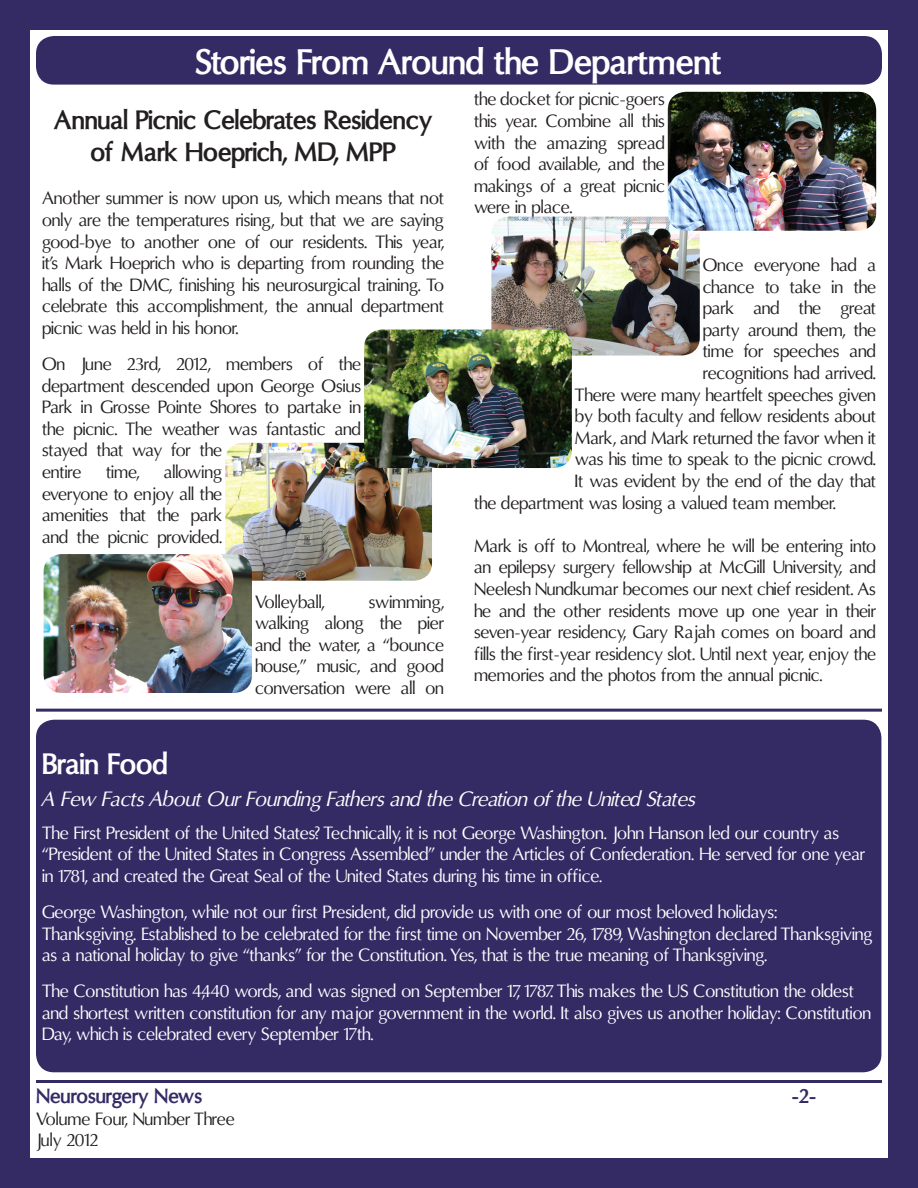
<style>
.page{position:relative;width:918px;height:1188px;background:#fff}
.page>*{position:absolute;margin:0;border:0;box-sizing:border-box;transform-origin:0 0}
.t1{font:700 36px "Oregon LDO";color:#fff}
.t2{font:700 30px "Oregon LDO";color:#fff}
.t3{font:700 27px/32.4px "Oregon LDO";color:#231f20;text-align:center}
.t4{font:italic 21px "Oregon LDO";color:#fff}
.t5{font:700 21px "Oregon LDO";color:#342b65}
.t6{font:18px/21.6px "Oregon LDO";color:#231f20;text-align:justify}
.t7{font:18px/21.6px "Oregon LDO";color:#fff}
</style>
<div class="page">
<hr style="left:36px;top:1080px;width:846px;height:3px;background:#342b65">
<hr style="left:36px;top:709px;width:846px;height:3px;background:#342b65">
<div style="left:0;top:0;width:918px;height:1188px;border:30px solid #342b65"></div>
<svg style="left:917px;top:0;width:1px;height:1188px"></svg>
<div style="left:36px;top:36px;width:846px;height:49px;background:#342b65;border-radius:18px"></div>
<div style="left:36px;top:720px;width:845px;height:352px;background:#342b65;border-radius:18px"></div>
<img style="left:491px;top:217px;width:209px;height:139px">
<img style="left:225px;top:443px;width:207px;height:138px">
<img style="left:44px;top:554px;width:208px;height:139px">
<img style="left:668px;top:92px;width:208px;height:139px">
<img style="left:364px;top:330px;width:208px;height:138px">
<p class="t1" style="left:195px;top:41px;width:527px">Stories From Around the Department</p>
<p class="t3" style="left:54px;top:104px;width:380px">Annual Picnic Celebrates Residency of Mark Hoeprich, MD, MPP</p>
<p class="t6" style="left:42px;top:188px;width:403px">Another summer is now upon us, which means that not only are the temperatures rising, but that we are saying good-bye to another one of our residents. This year, it’s Mark Hoeprich who is departing from rounding the halls of the DMC, finishing his neurosurgical training. To celebrate this accomplishment, the annual department picnic was held in his honor.</p>
<p class="t6" style="left:42px;top:354px;width:321px;text-align:left">On June 23rd, 2012, members of the department descended upon George Osius<br>Park in Grosse Pointe Shores to partake in the picnic. The weather was fantastic and stayed that way for the<br>entire</p>
<p class="t6" style="left:42px;top:462px;width:182px;text-indent:122px">allowing everyone to enjoy all the amenities that the park and the picnic provided.</p>
<p class="t6" style="left:106px;top:462px;width:35px">time,</p>
<p class="t6" style="left:255px;top:591px;width:71px">Volleyball,</p>
<p class="t6" style="left:255px;top:591px;width:191px;text-indent:114px">swimming, walking along the pier and the water, a “bounce house,” music, and good conversation were all on</p>
<p class="t6" style="left:474px;top:89px;width:192px">the docket for picnic-goers this year. Combine all this with the amazing spread of food available, and the makings of a great picnic were in place.</p>
<p class="t6" style="left:703px;top:255px;width:175px">Once everyone had a</p>
<p class="t6" style="left:703px;top:276px;width:175px">chance to take in the</p>
<p class="t6" style="left:703px;top:298px;width:175px">park and the great</p>
<p class="t6" style="left:703px;top:319px;width:175px">party around them, the</p>
<p class="t6" style="left:703px;top:341px;width:175px">time for speeches and</p>
<p class="t6" style="left:703px;top:363px;width:175px">recognitions had arrived.</p>
<p class="t6" style="left:575px;top:384px;width:303px">There were many heartfelt speeches given</p>
<p class="t6" style="left:575px;top:406px;width:303px">by both faculty and fellow residents about</p>
<p class="t6" style="left:575px;top:427px;width:303px">Mark, and Mark returned the favor when it</p>
<p class="t6" style="left:575px;top:449px;width:303px">was his time to speak to the picnic crowd.</p>
<p class="t6" style="left:575px;top:471px;width:303px">It was evident by the end of the day that</p>
<p class="t6" style="left:474px;top:492px;width:363px">the department was losing a valued team member.</p>
<p class="t6" style="left:474px;top:535px;width:404px">Mark is off to Montreal, where he will be entering into an epilepsy surgery fellowship at McGill University, and Neelesh Nundkumar becomes our next chief resident. As he and the other residents move up one year in their seven-year residency, Gary Rajah comes on board and fills the first-year residency slot. Until next year, enjoy the memories and the photos from the annual picnic.</p>
<p class="t2" style="left:42px;top:747px;width:127px">Brain Food</p>
<p class="t4" style="left:42px;top:787px;width:655px">A Few Facts About Our Founding Fathers and the Creation of the United States</p>
<p class="t7" style="left:42px;top:823px;width:825px">The First President of the United States? Technically, it is not George Washington. John Hanson led our country as “President of the United States in Congress Assembled” under the Articles of Confederation. He served for one year in 1781, and created the Great Seal of the United States during his time in office.</p>
<p class="t7" style="left:42px;top:902px;width:832px">George Washington, while not our first President, did provide us with one of our most beloved holidays:<br>Thanksgiving. Established to be celebrated for the first time on November 26, 1789, Washington declared Thanksgiving as a national holiday to give “thanks” for the Constitution. Yes, that is the true meaning of Thanksgiving.</p>
<p class="t7" style="left:42px;top:981px;width:831px">The Constitution has 4,440 words, and was signed on September 17, 1787. This makes the US Constitution the oldest and shortest written constitution for any major government in the world. It also gives us another holiday: Constitution<br>Day, which is celebrated every September 17th.</p>
<p class="t5" style="left:36px;top:1084px;width:168px">Neurosurgery News</p>
<p class="t5" style="left:792px;top:1084px;width:26px">-2-</p>
<p class="t6" style="left:36px;top:1109px;width:200px">Volume Four, Number Three</p>
<p class="t6" style="left:36px;top:1130px;width:64px">July 2012</p>
</div>
